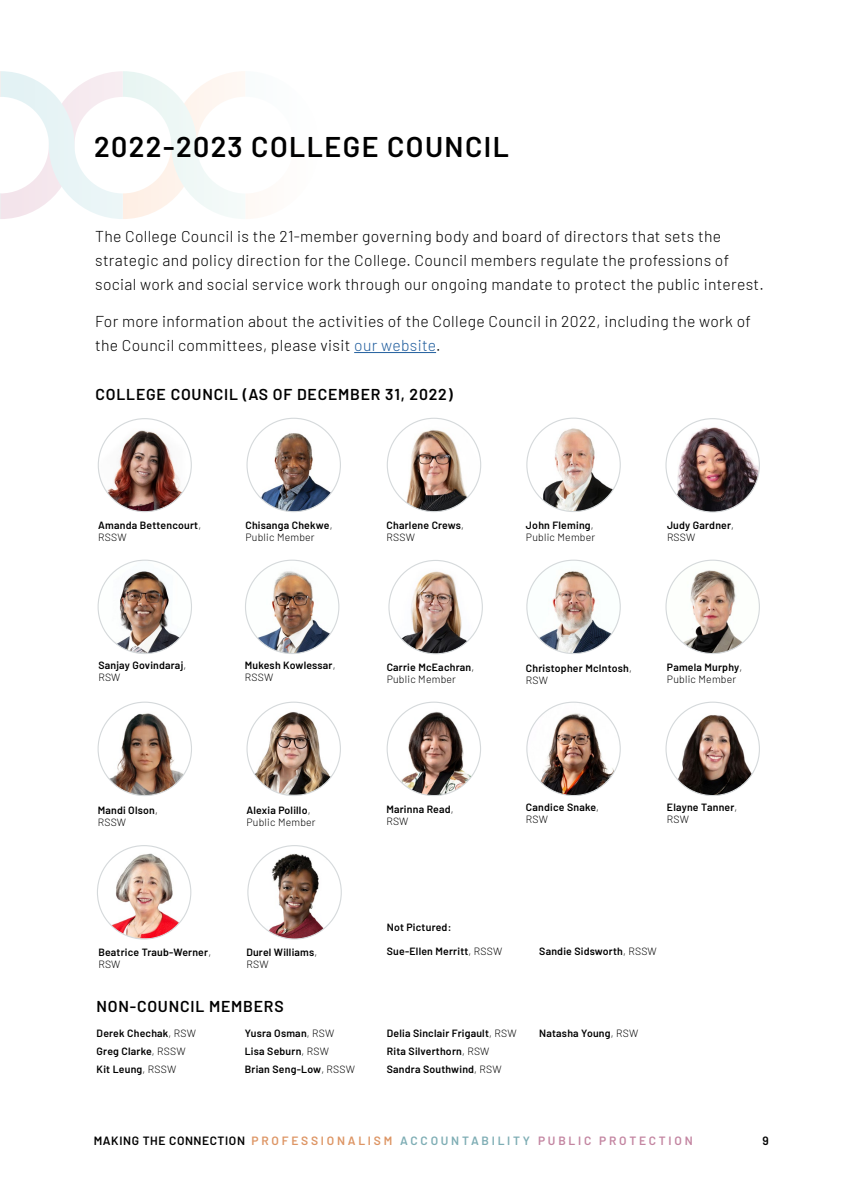
<style>
.page{position:relative;width:864px;height:1188px;background:#fff}
.page>*{position:absolute;margin:0;border:0;box-sizing:border-box;transform-origin:0 0}
.Body_Copy{font:600 28.5px "Barlow";letter-spacing:.05em;color:#000}
.Body_Copy-2{font:300 15.75px/24px "Barlow";letter-spacing:.02em;color:#000}
.SubHead{font:600 15.75px "Barlow";letter-spacing:.05em;color:#000}
.t1{font:600 12px "Barlow";letter-spacing:.23em;color:#000}
.Body_Copy-3{font:600 10.5px/12px "Barlow";letter-spacing:.02em;color:#000}
.Body_Copy-4{font:300 10.5px/12px "Barlow";letter-spacing:.02em;color:#000}
.s1{color:#215e9e}
.s2{font-weight:300}
.s3{font-weight:600}
.s4{color:#dd9564}
.s5{color:#7eadb4}
.s6{color:#c385a1}
</style>
<div class="page">
<svg style="left:0;top:71px;width:248px;height:148px"></svg>
<hr style="left:354px;top:352px;width:82px;height:1px;background:#215e9e">
<img style="left:97px;top:847px;width:94px;height:91px">
<img style="left:527px;top:702px;width:93px;height:94px;border-radius:47px">
<img style="left:667px;top:709px;width:92px;height:87px">
<img style="left:248px;top:708px;width:92px;height:87px">
<img style="left:666px;top:560px;width:93px;height:94px;border-radius:47px">
<img style="left:98px;top:419px;width:93px;height:93px;border-radius:46px">
<img style="left:248px;top:424px;width:92px;height:88px">
<img style="left:387px;top:418px;width:94px;height:94px;border-radius:47px">
<img style="left:677px;top:419px;width:82px;height:92px">
<img style="left:98px;top:560px;width:93px;height:94px;border-radius:47px">
<img style="left:387px;top:702px;width:94px;height:94px;border-radius:47px">
<img style="left:245px;top:560px;width:94px;height:94px;border-radius:47px">
<img style="left:389px;top:560px;width:93px;height:94px;border-radius:47px">
<img style="left:527px;top:560px;width:93px;height:94px;border-radius:47px">
<img style="left:249px;top:851px;width:92px;height:87px">
<img style="left:527px;top:418px;width:93px;height:94px;border-radius:47px">
<img style="left:98px;top:702px;width:93px;height:94px;border-radius:47px">
<p class="Body_Copy" style="left:94px;top:126px;width:416px">2022-2023 COLLEGE COUNCIL</p>
<p class="Body_Copy-2" style="left:95px;top:223px;width:670px">The College Council is the 21-member governing body and board of directors that sets the strategic and policy direction for the College. Council members regulate the professions of social work and social service work through our ongoing mandate to protect the public interest.</p>
<p class="Body_Copy-2" style="left:95px;top:309px;width:657px">For more information about the activities of the College Council in 2022, including the work of the Council committees, please visit <span class="s1">our website</span>.</p>
<p class="SubHead" style="left:96px;top:383px;width:359px">COLLEGE COUNCIL (AS OF DECEMBER 31, 2022)</p>
<p class="Body_Copy-3" style="left:98px;top:518px;width:104px">Amanda Bettencourt<span class="s2">,<br>RSSW</span></p>
<p class="Body_Copy-3" style="left:245px;top:518px;width:89px">Chisanga Chekwe<span class="s2">,</span></p>
<p class="Body_Copy-4" style="left:245px;top:530px;width:71px">Public Member</p>
<p class="Body_Copy-4" style="left:526px;top:518px;width:71px"><span class="s3">John Fleming</span>,<br>Public Member</p>
<p class="Body_Copy-3" style="left:387px;top:518px;width:79px">Charlene Crews<span class="s2">,<br>RSSW</span></p>
<p class="Body_Copy-3" style="left:667px;top:518px;width:69px">Judy Gardner<span class="s2">,<br>RSSW</span></p>
<p class="Body_Copy-3" style="left:98px;top:659px;width:89px">Sanjay Govindaraj<span class="s2">,<br>RSW</span></p>
<p class="Body_Copy-3" style="left:98px;top:804px;width:62px">Mandi Olson<span class="s2">,<br>RSSW</span></p>
<p class="Body_Copy-3" style="left:245px;top:659px;width:92px">Mukesh Kowlessar<span class="s2">,<br>RSSW</span></p>
<p class="Body_Copy-3" style="left:387px;top:661px;width:89px">Carrie McEachran<span class="s2">,<br>Public Member</span></p>
<p class="Body_Copy-3" style="left:526px;top:661px;width:107px">Christopher McIntosh<span class="s2">,<br>RSW</span></p>
<p class="Body_Copy-4" style="left:667px;top:661px;width:77px"><span class="s3">Pamela Murphy</span>,<br>Public Member</p>
<p class="Body_Copy-3" style="left:246px;top:803px;width:71px">Alexia Polillo<span class="s2">,<br>Public Member</span></p>
<p class="Body_Copy-3" style="left:386px;top:802px;width:69px">Marinna Read<span class="s2">,<br>RSW</span></p>
<p class="Body_Copy-3" style="left:526px;top:801px;width:75px">Candice Snake<span class="s2">,<br>RSW</span></p>
<p class="Body_Copy-3" style="left:667px;top:801px;width:72px">Elayne Tanner<span class="s2">,<br>RSW</span></p>
<p class="Body_Copy-3" style="left:98px;top:946px;width:114px">Beatrice Traub-Werner<span class="s2">,<br>RSW</span></p>
<p class="Body_Copy-3" style="left:246px;top:946px;width:72px">Durel Williams<span class="s2">,<br>RSW</span></p>
<p class="SubHead" style="left:97px;top:995px;width:189px">NON-COUNCIL MEMBERS</p>
<p class="Body_Copy-3" style="left:245px;top:1026px;width:91px">Yusra Osman<span class="s2">, RSW</span></p>
<p class="Body_Copy-3" style="left:245px;top:1044px;width:86px">Lisa Seburn<span class="s2">, RSW</span></p>
<p class="Body_Copy-3" style="left:245px;top:1062px;width:112px">Brian Seng-Low<span class="s2">, RSSW</span></p>
<p class="Body_Copy-3" style="left:97px;top:1026px;width:101px">Derek Chechak<span class="s2">, RSW</span></p>
<p class="Body_Copy-3" style="left:97px;top:1044px;width:90px">Greg Clarke<span class="s2">, RSSW</span></p>
<p class="Body_Copy-3" style="left:97px;top:1062px;width:81px">Kit Leung<span class="s2">, RSSW</span></p>
<p class="Body_Copy-3" style="left:387px;top:920px;width:66px">Not Pictured:</p>
<p class="Body_Copy-3" style="left:387px;top:944px;width:117px">Sue-Ellen Merritt<span class="s2">, RSSW</span></p>
<p class="Body_Copy-3" style="left:539px;top:944px;width:119px">Sandie Sidsworth<span class="s2">, RSSW</span></p>
<p class="Body_Copy-3" style="left:387px;top:1026px;width:131px">Delia Sinclair Frigault<span class="s2">, RSW</span></p>
<p class="Body_Copy-3" style="left:387px;top:1044px;width:104px">Rita Silverthorn<span class="s2">, RSW</span></p>
<p class="Body_Copy-3" style="left:387px;top:1062px;width:116px">Sandra Southwind<span class="s2">, RSW</span></p>
<p class="Body_Copy-3" style="left:539px;top:1026px;width:100px">Natasha Young<span class="s2">, RSW</span></p>
<p class="t1" style="left:94px;top:1132px;width:601px">MAKING THE CONNECTION <span class="s4">PROFESSIONALISM</span> <span class="s5">ACCOUNTABILITY</span> <span class="s6">PUBLIC PROTECTION</span></p>
<p class="t1" style="left:762px;top:1132px;width:8px">9</p>
</div>
